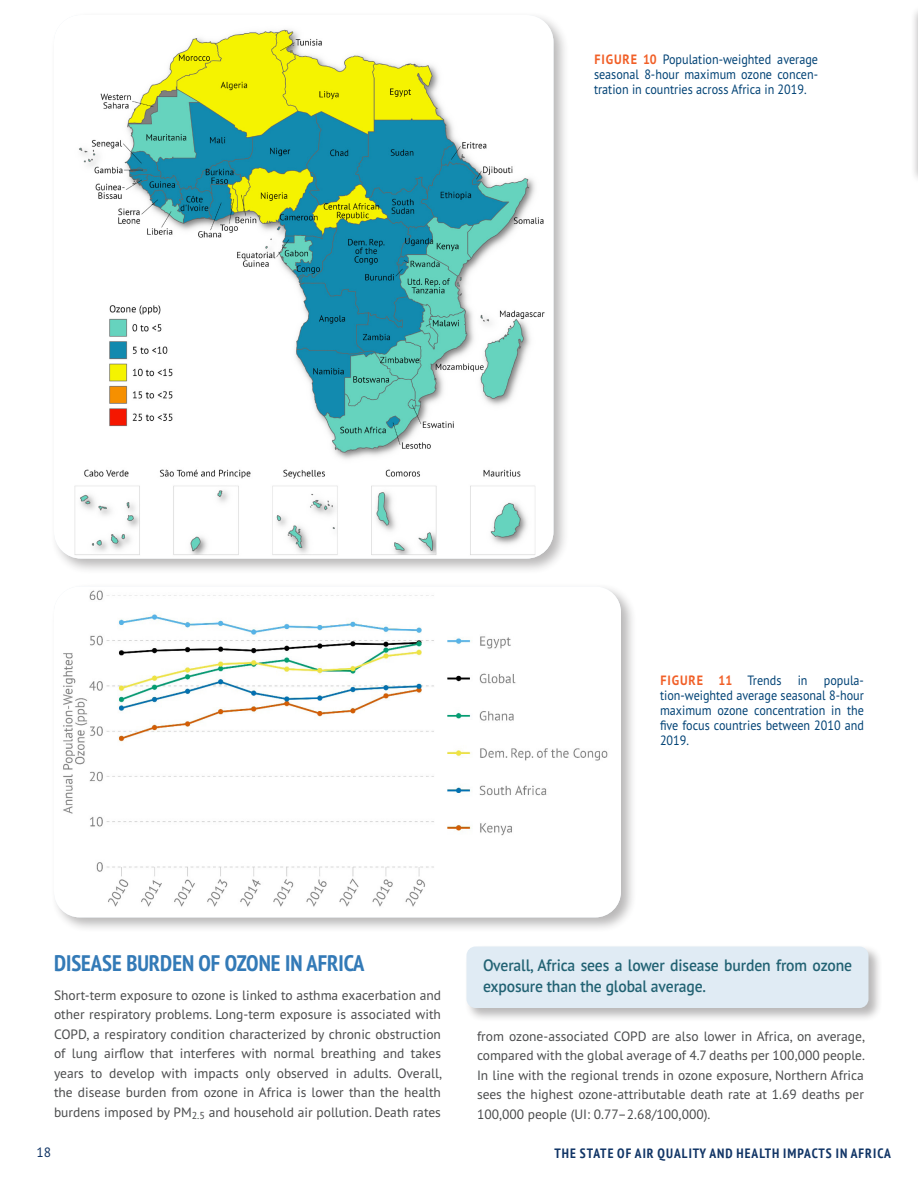
<style>
.page{position:relative;width:918px;height:1188px;background:#fff}
.page>*{position:absolute;margin:0;border:0;box-sizing:border-box;transform-origin:0 0}
.t1{font:700 condensed 22.5px "PT Sans Pro";color:#337ab7}
.t2{font:600 16.5px/21px "PT Sans Pro";letter-spacing:-.01em;color:#226273;scale:.95 1}
.t3{font:13.5px/19.5px "PT Sans Pro";color:#4b4c4d;text-align:justify}
.t4{font:13.5px/15px "PT Sans Pro";color:#004275;text-align:justify;scale:.9 1}
.t5{font:700 condensed 13.5px "PT Sans";letter-spacing:.08em;color:#113566}
.t6{font:13.5px "PT Sans Pro";color:#113566}
.s1{font-weight:700;color:#f15f27}
</style>
<div class="page">
<hr style="left:917px;top:1134px;width:1px;height:54px;background:#113566">
<div style="left:910px;top:5px;width:8px;height:179px;background:#231f20;opacity:.37"></div>
<hr style="left:917px;top:0;width:1px;height:162px;background:#113566">
<div style="left:50px;top:11px;width:520px;height:564px;background:#231f20;opacity:.32"></div>
<img style="left:54px;top:15px;width:499px;height:544px">
<div style="left:50px;top:583px;width:587px;height:350px;background:#231f20;opacity:.32"></div>
<img style="left:54px;top:586px;width:567px;height:331px">
<div style="left:464px;top:944px;width:419px;height:78px;background:#231f20;opacity:.32"></div>
<div style="left:466px;top:946px;width:402px;height:62px;background:#e0ebf4;border-radius:9px"></div>
<p class="t4" style="left:594px;top:52px;width:251px"><span class="s1">FIGURE 10</span> Population-weighted average seasonal 8-hour maximum ozone concen&shy;tration in countries across Africa in 2019.</p>
<p class="t4" style="left:660px;top:673px;width:228px"><span class="s1">FIGURE 11</span> Trends in popula&shy;tion-weighted average seasonal 8-hour maximum ozone concentration in the five focus countries between 2010 and 2019.</p>
<h1 class="t1" style="left:54px;top:949px;width:312px">DISEASE BURDEN OF OZONE IN AFRICA</h1>
<p class="t3" style="left:54px;top:985px;width:390px">Short-term exposure to ozone is linked to asthma exacerbation and other respiratory problems. Long-term exposure is associated with COPD, a respiratory condition characterized by chronic obstruction of lung airflow that interferes with normal breathing and takes years to develop with impacts only observed in adults. Overall, the disease burden from ozone in Africa is lower than the health burdens imposed by PM<sub>2.5</sub> and household air pollution. Death rates</p>
<p class="t2" style="left:483px;top:955px;width:390px">Overall, Africa sees a lower disease burden from ozone exposure than the global average.</p>
<p class="t3" style="left:477px;top:1026px;width:390px">from ozone-associated COPD are also lower in Africa, on average, compared with the global average of 4.7 deaths per 100,000 people.<br>In line with the regional trends in ozone exposure, Northern Africa sees the highest ozone-attributable death rate at 1.69 deaths per 100,000 people (UI: 0.77–2.68/100,000).</p>
<p class="t6" style="left:37px;top:1144px;width:16px">18</p>
<p class="t5" style="left:554px;top:1144px;width:338px">THE STATE OF AIR QUALITY AND HEALTH IMPACTS IN AFRICA</p>
</div>
